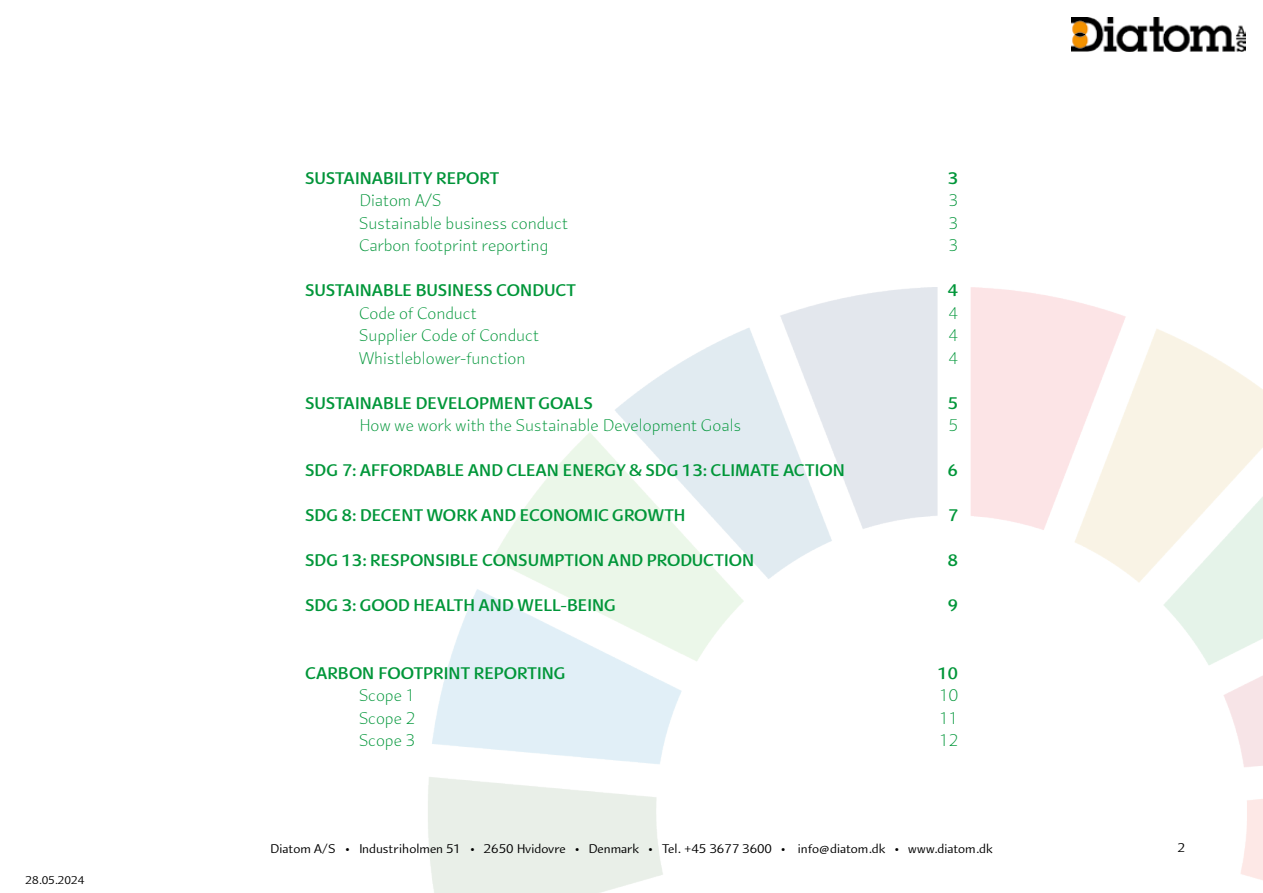
<style>
.page{position:relative;width:1263px;height:893px;background:#fff}
.page>*{position:absolute;margin:0;border:0;box-sizing:border-box;transform-origin:0 0}
.t1{font:700 18px "Arum Sans";letter-spacing:-.02em;color:#009639}
.t2{font:300 18px "Arum Sans";color:#009639}
.t3{font:300 18px "Arum Sans";color:#009439}
.t4{font:700 18px "Arum Sans";letter-spacing:-.015em;color:#009439}
.t5{font:13.5px "Arum Sans";color:#000}
.t6{font:12px "Arum Sans";color:#000}
</style>
<div class="page">
<img style="left:428px;top:287px;width:835px;height:606px">
<img style="left:1071px;top:17px;width:175px;height:34px">
<p class="t6" style="left:26px;top:873px;width:60px">28.05.2024</p>
<p class="t4" style="left:305px;top:167px;width:196px">SUSTAINABILITY REPORT</p>
<p class="t1" style="left:948px;top:167px;width:12px">3</p>
<p class="t3" style="left:359px;top:190px;width:84px">Diatom A/S</p>
<p class="t3" style="left:949px;top:190px;width:11px">3</p>
<p class="t3" style="left:359px;top:213px;width:210px">Sustainable business conduct</p>
<p class="t3" style="left:949px;top:213px;width:11px">3</p>
<p class="t3" style="left:359px;top:235px;width:191px">Carbon footprint reporting</p>
<p class="t2" style="left:949px;top:235px;width:11px">3</p>
<p class="t1" style="left:305px;top:280px;width:272px">SUSTAINABLE BUSINESS CONDUCT</p>
<p class="t1" style="left:948px;top:280px;width:12px">4</p>
<p class="t2" style="left:359px;top:303px;width:119px">Code of Conduct</p>
<p class="t2" style="left:949px;top:303px;width:11px">4</p>
<p class="t2" style="left:359px;top:325px;width:181px">Supplier Code of Conduct</p>
<p class="t2" style="left:949px;top:325px;width:11px">4</p>
<p class="t2" style="left:359px;top:348px;width:168px">Whistleblower-function</p>
<p class="t2" style="left:949px;top:348px;width:11px">4</p>
<p class="t1" style="left:305px;top:392px;width:290px">SUSTAINABLE DEVELOPMENT GOALS</p>
<p class="t1" style="left:948px;top:392px;width:12px">5</p>
<p class="t2" style="left:359px;top:415px;width:383px">How we work with the Sustainable Development Goals</p>
<p class="t2" style="left:949px;top:415px;width:11px">5</p>
<p class="t1" style="left:305px;top:460px;width:542px">SDG 7: AFFORDABLE AND CLEAN ENERGY &amp; SDG 13: CLIMATE ACTION</p>
<p class="t1" style="left:948px;top:460px;width:12px">6</p>
<p class="t1" style="left:305px;top:505px;width:382px">SDG 8: DECENT WORK AND ECONOMIC GROWTH</p>
<p class="t1" style="left:948px;top:505px;width:12px">7</p>
<p class="t1" style="left:305px;top:550px;width:451px">SDG 13: RESPONSIBLE CONSUMPTION AND PRODUCTION</p>
<p class="t1" style="left:948px;top:550px;width:12px">8</p>
<p class="t1" style="left:305px;top:595px;width:313px">SDG 3: GOOD HEALTH AND WELL-BEING</p>
<p class="t1" style="left:948px;top:595px;width:12px">9</p>
<p class="t1" style="left:305px;top:662px;width:263px">CARBON FOOTPRINT REPORTING</p>
<p class="t1" style="left:938px;top:662px;width:22px">10</p>
<p class="t2" style="left:359px;top:685px;width:57px">Scope 1</p>
<p class="t2" style="left:939px;top:685px;width:20px">10</p>
<p class="t2" style="left:359px;top:708px;width:57px">Scope 2</p>
<p class="t2" style="left:939px;top:708px;width:20px">11</p>
<p class="t2" style="left:359px;top:730px;width:57px">Scope 3</p>
<p class="t2" style="left:939px;top:730px;width:20px">12</p>
<p class="t5" style="left:270px;top:841px;width:724px">Diatom A/S • Industriholmen 51 • 2650 Hvidovre • Denmark • Tel. +45 3677 3600 • info@diatom.dk • www.diatom.dk</p>
<p class="t5" style="left:1178px;top:840px;width:9px">2</p>
</div>
